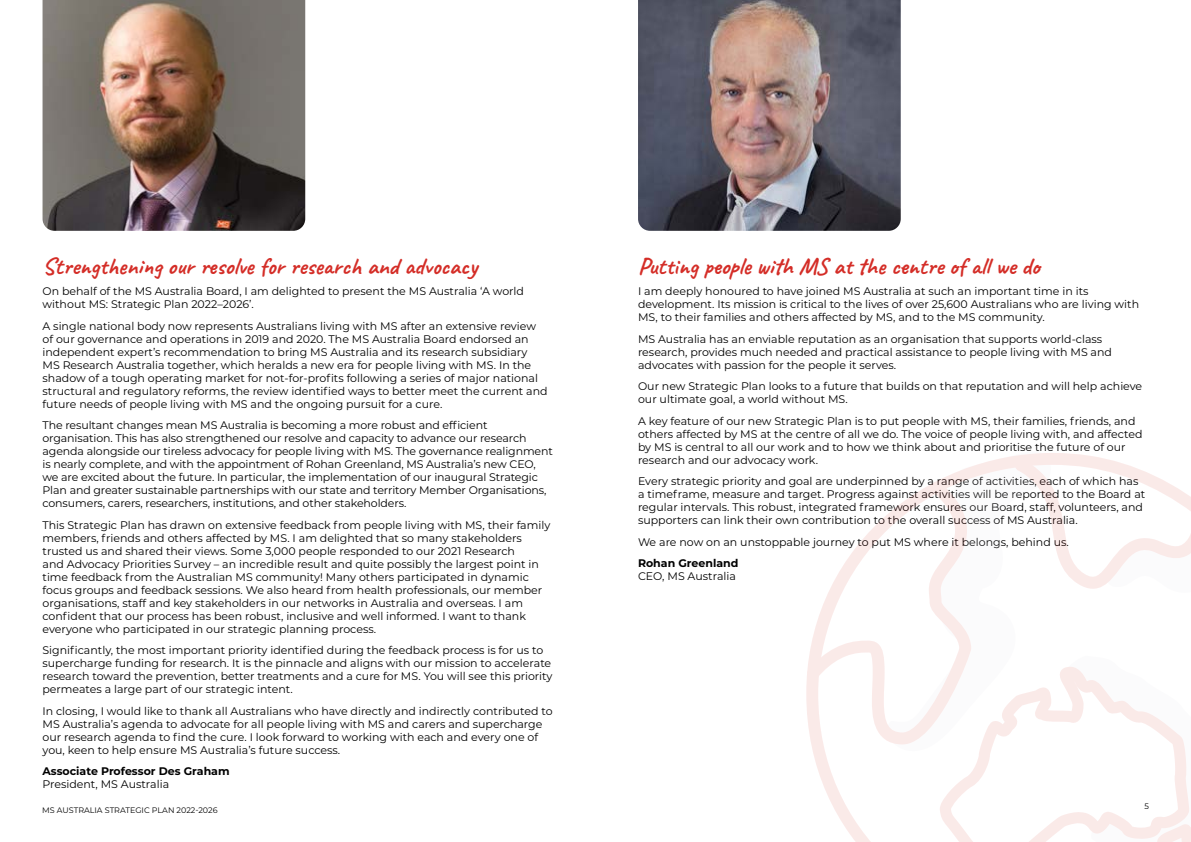
<style>
.page{position:relative;width:1191px;height:842px;background:#fff}
.page>*{position:absolute;margin:0;border:0;box-sizing:border-box;transform-origin:0 0}
.t1{font:700 24px "Caveat";color:#d42d27}
.t2{font:11px/13px "Montserrat";color:#000}
.t3{font:700 11px "Montserrat";color:#000}
.t4{font:8px "Montserrat";color:#000}
</style>
<div class="page">
<svg style="left:811px;top:453px;width:380px;height:389px"></svg>
<svg style="left:806px;top:481px;width:165px;height:263px"></svg>
<img style="left:43px;top:0;width:262px;height:231px">
<img style="left:638px;top:0;width:262px;height:231px">
<h1 class="t1" style="left:43px;top:251px;width:436px">Strengthening our resolve for research and advocacy</h1>
<p class="t2" style="left:43px;top:284px;width:483px">On behalf of the MS Australia Board, I am delighted to present the MS Australia ‘A world without MS: Strategic Plan 2022–2026’.</p>
<p class="t2" style="left:43px;top:319px;width:506px">A single national body now represents Australians living with MS after an extensive review of our governance and operations in 2019 and 2020. The MS Australia Board endorsed an independent expert’s recommendation to bring MS Australia and its research subsidiary<br>MS Research Australia together, which heralds a new era for people living with MS. In the shadow of a tough operating market for not-for-profits following a series of major national structural and regulatory reforms, the review identified ways to better meet the current and future needs of people living with MS and the ongoing pursuit for a cure.</p>
<p class="t2" style="left:43px;top:418px;width:512px">The resultant changes mean MS Australia is becoming a more robust and efficient organisation. This has also strengthened our resolve and capacity to advance our research agenda alongside our tireless advocacy for people living with MS. The governance realignment is nearly complete, and with the appointment of Rohan Greenland, MS Australia’s new CEO, we are excited about the future. In particular, the implementation of our inaugural Strategic Plan and greater sustainable partnerships with our state and territory Member Organisations, consumers, carers, researchers, institutions, and other stakeholders.</p>
<p class="t2" style="left:43px;top:518px;width:509px">This Strategic Plan has drawn on extensive feedback from people living with MS, their family members, friends and others affected by MS. I am delighted that so many stakeholders trusted us and shared their views. Some 3,000 people responded to our 2021 Research<br>and Advocacy Priorities Survey – an incredible result and quite possibly the largest point in time feedback from the Australian MS community! Many others participated in dynamic focus groups and feedback sessions. We also heard from health professionals, our member organisations, staff and key stakeholders in our networks in Australia and overseas. I am confident that our process has been robust, inclusive and well informed. I want to thank everyone who participated in our strategic planning process.</p>
<p class="t2" style="left:43px;top:643px;width:511px">Significantly, the most important priority identified during the feedback process is for us to supercharge funding for research. It is the pinnacle and aligns with our mission to accelerate research toward the prevention, better treatments and a cure for MS. You will see this priority permeates a large part of our strategic intent.</p>
<p class="t2" style="left:43px;top:704px;width:511px">In closing, I would like to thank all Australians who have directly and indirectly contributed to MS Australia’s agenda to advocate for all people living with MS and carers and supercharge our research agenda to find the cure. I look forward to working with each and every one of you, keen to help ensure MS Australia’s future success.</p>
<p class="t3" style="left:43px;top:763px;width:188px">Associate Professor Des Graham</p>
<p class="t2" style="left:43px;top:777px;width:128px">President, MS Australia</p>
<p class="t4" style="left:42px;top:804px;width:177px">MS AUSTRALIA STRATEGIC PLAN 2022-2026</p>
<h1 class="t1" style="left:638px;top:251px;width:403px">Putting people with MS at the centre of all we do</h1>
<p class="t2" style="left:638px;top:284px;width:502px">I am deeply honoured to have joined MS Australia at such an important time in its development. Its mission is critical to the lives of over 25,600 Australians who are living with<br>MS, to their families and others affected by MS, and to the MS community.</p>
<p class="t2" style="left:638px;top:332px;width:475px">MS Australia has an enviable reputation as an organisation that supports world-class research, provides much needed and practical assistance to people living with MS and advocates with passion for the people it serves.</p>
<p class="t2" style="left:638px;top:379px;width:506px">Our new Strategic Plan looks to a future that builds on that reputation and will help achieve our ultimate goal, a world without MS.</p>
<p class="t2" style="left:638px;top:414px;width:506px">A key feature of our new Strategic Plan is to put people with MS, their families, friends, and others affected by MS at the centre of all we do. The voice of people living with, and affected by MS is central to all our work and to how we think about and prioritise the future of our research and our advocacy work.</p>
<p class="t2" style="left:638px;top:474px;width:509px">Every strategic priority and goal are underpinned by a range of activities, each of which has a timeframe, measure and target. Progress against activities will be reported to the Board at regular intervals. This robust, integrated framework ensures our Board, staff, volunteers, and supporters can link their own contribution to the overall success of MS Australia.</p>
<p class="t2" style="left:638px;top:535px;width:432px">We are now on an unstoppable journey to put MS where it belongs, behind us.</p>
<p class="t3" style="left:638px;top:555px;width:102px">Rohan Greenland</p>
<p class="t2" style="left:638px;top:569px;width:99px">CEO, MS Australia</p>
<p class="t4" style="left:1144px;top:801px;width:6px">5</p>
</div>
